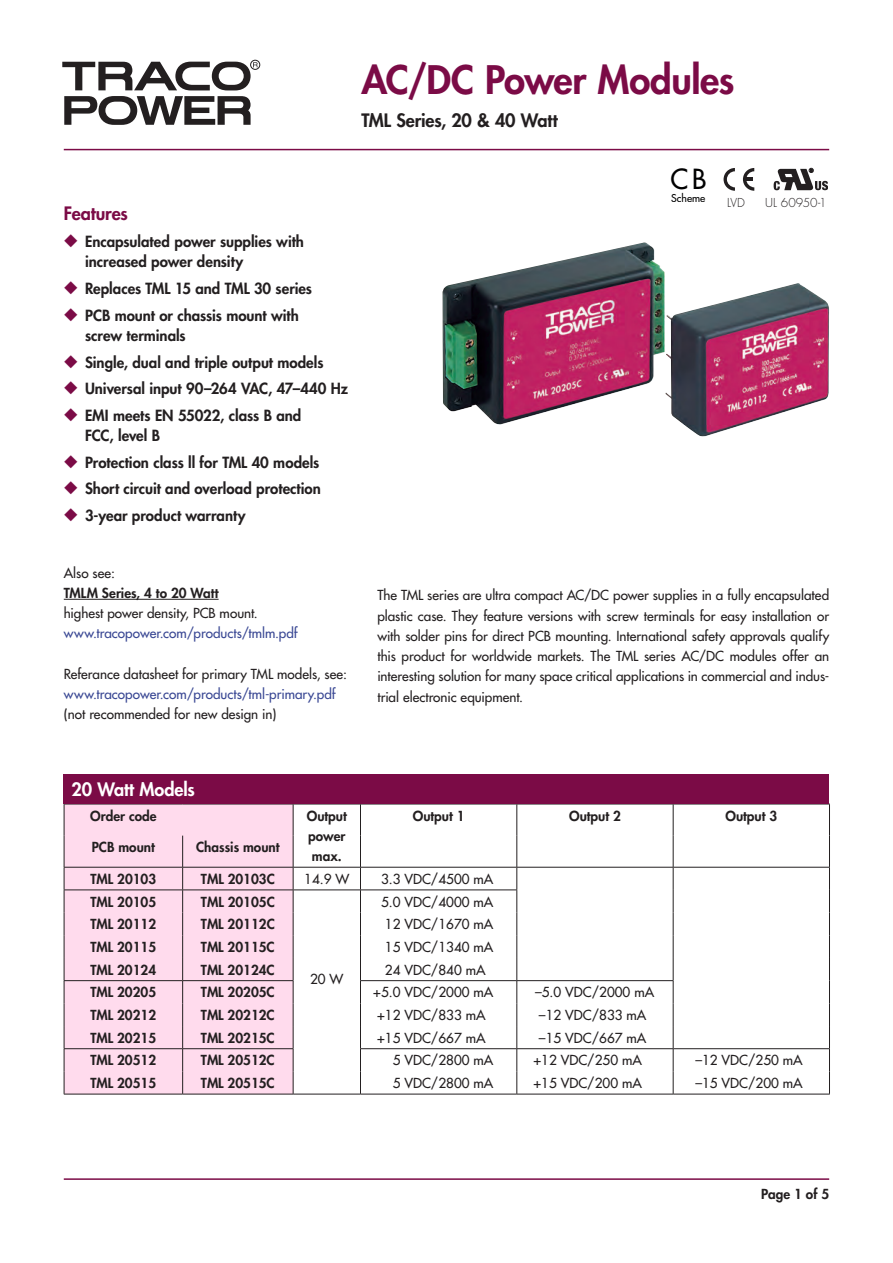
<style>
.page{position:relative;width:893px;height:1263px;background:#fff}
.page>*{position:absolute;margin:0;border:0;box-sizing:border-box;transform-origin:0 0}
.t1{font:800 38.25px "Futura";letter-spacing:-.015em;color:#7b0b46}
.t2{font:27px "Futura";color:#000001}
.t3{font:800 18px "Futura";letter-spacing:-.01em;color:#231f20}
.t4{font:800 18px "Futura";letter-spacing:-.005em;color:#fff}
.t5{font:800 18px "Futura";letter-spacing:-.01em;color:#7b0b46}
.t6{font:800 15px/20.2px "Futura";color:#231f20}
.t7{font:13.5px/20.2px "Futura";color:#231f20;text-align:justify}
.t8{font:800 13.5px/20.2px "Futura";color:#231f20;text-align:justify}
.t9{font:13.5px "Futura";letter-spacing:.005em;color:#3a4894}
.t10{font:300 12px "Futura";letter-spacing:.005em;color:#231f20}
.t11{font:10.5px "Futura";color:#000001}
.s1{color:#7b0b46}
</style>
<div class="page">
<div style="left:250px;top:60px;width:10px;height:10px;border:1px solid #231f20;border-radius:50%"></div>
<svg style="left:64px;top:96px;width:187px;height:29px"></svg>
<svg style="left:62px;top:62px;width:196px;height:28px"></svg>
<hr style="left:64px;top:1178px;width:765px;height:2px;background:#7b0b46">
<hr style="left:64px;top:149px;width:765px;height:1px;background:#7b0b46">
<div style="left:65px;top:805px;width:228px;height:289px;background:#ffdbed"></div>
<hr style="left:64px;top:804px;width:119px;height:1px;background:#231f20">
<hr style="left:64px;top:804px;width:1px;height:32px;background:#231f20">
<hr style="left:183px;top:804px;width:110px;height:1px;background:#231f20">
<hr style="left:293px;top:804px;width:67px;height:1px;background:#231f20">
<hr style="left:293px;top:804px;width:1px;height:32px;background:#231f20">
<hr style="left:360px;top:804px;width:157px;height:1px;background:#231f20">
<hr style="left:360px;top:804px;width:1px;height:32px;background:#231f20">
<hr style="left:517px;top:804px;width:156px;height:1px;background:#231f20">
<hr style="left:516px;top:804px;width:1px;height:32px;background:#231f20">
<hr style="left:673px;top:804px;width:157px;height:1px;background:#231f20">
<hr style="left:673px;top:804px;width:1px;height:32px;background:#231f20">
<hr style="left:829px;top:804px;width:1px;height:32px;background:#231f20">
<hr style="left:64px;top:836px;width:1px;height:31px;background:#231f20">
<hr style="left:182px;top:836px;width:1px;height:31px;background:#231f20">
<hr style="left:293px;top:836px;width:1px;height:31px;background:#231f20">
<hr style="left:360px;top:836px;width:1px;height:31px;background:#231f20">
<hr style="left:516px;top:836px;width:1px;height:31px;background:#231f20">
<hr style="left:673px;top:836px;width:1px;height:31px;background:#231f20">
<hr style="left:829px;top:836px;width:1px;height:31px;background:#231f20">
<hr style="left:517px;top:867px;width:156px;height:1px;background:#231f20">
<hr style="left:673px;top:867px;width:157px;height:1px;background:#231f20">
<hr style="left:64px;top:1094px;width:119px;height:1px;background:#231f20">
<hr style="left:183px;top:1094px;width:110px;height:1px;background:#231f20">
<hr style="left:293px;top:1094px;width:67px;height:1px;background:#231f20">
<hr style="left:360px;top:1094px;width:157px;height:1px;background:#231f20">
<hr style="left:517px;top:1094px;width:156px;height:1px;background:#231f20">
<hr style="left:673px;top:1094px;width:157px;height:1px;background:#231f20">
<hr style="left:64px;top:980px;width:119px;height:1px;background:#231f20">
<hr style="left:183px;top:980px;width:110px;height:1px;background:#231f20">
<hr style="left:360px;top:980px;width:157px;height:1px;background:#231f20">
<hr style="left:517px;top:980px;width:156px;height:1px;background:#231f20">
<svg style="left:673px;top:867px;width:1px;height:227px"></svg>
<svg style="left:829px;top:867px;width:1px;height:227px"></svg>
<hr style="left:64px;top:1048px;width:119px;height:1px;background:#231f20">
<hr style="left:183px;top:1048px;width:110px;height:1px;background:#231f20">
<hr style="left:360px;top:1048px;width:157px;height:1px;background:#231f20">
<hr style="left:517px;top:1048px;width:156px;height:1px;background:#231f20">
<hr style="left:673px;top:1048px;width:157px;height:1px;background:#231f20">
<hr style="left:64px;top:867px;width:119px;height:1px;background:#231f20">
<svg style="left:64px;top:867px;width:1px;height:227px"></svg>
<hr style="left:183px;top:867px;width:110px;height:1px;background:#231f20">
<svg style="left:182px;top:867px;width:1px;height:227px"></svg>
<hr style="left:293px;top:867px;width:67px;height:1px;background:#231f20">
<svg style="left:293px;top:867px;width:1px;height:227px"></svg>
<hr style="left:360px;top:867px;width:157px;height:1px;background:#231f20">
<svg style="left:360px;top:867px;width:1px;height:227px"></svg>
<svg style="left:516px;top:867px;width:1px;height:227px"></svg>
<hr style="left:64px;top:889px;width:119px;height:1px;background:#231f20">
<hr style="left:183px;top:889px;width:110px;height:1px;background:#231f20">
<hr style="left:293px;top:889px;width:67px;height:1px;background:#231f20">
<hr style="left:360px;top:889px;width:157px;height:1px;background:#231f20">
<div style="left:64px;top:774px;width:765px;height:30px;background:#7b0b46"></div>
<svg style="left:774px;top:168px;width:53px;height:22px"></svg>
<svg style="left:724px;top:168px;width:11px;height:23px"></svg>
<svg style="left:743px;top:168px;width:11px;height:23px"></svg>
<img style="left:442px;top:242px;width:387px;height:195px">
<hr style="left:64px;top:599px;width:155px;height:1px;background:#231f20">
<h1 class="t1" style="left:361px;top:56px;width:375px">AC/DC Power Modules</h1>
<h3 class="t3" style="left:361px;top:109px;width:198px">TML Series, 20 &amp; 40 Watt</h3>
<h3 class="t5" style="left:64px;top:202px;width:66px">Features</h3>
<p class="t6" style="left:85px;top:231px;width:221px;text-indent:-21px"><span class="s1">◆</span> Encapsulated power supplies with increased power density</p>
<p class="t6" style="left:64px;top:278px;width:250px"><span class="s1">◆</span> Replaces TML 15 and TML 30 series</p>
<p class="t6" style="left:85px;top:305px;width:215px;text-indent:-21px"><span class="s1">◆</span> PCB mount or chassis mount with screw terminals</p>
<p class="t6" style="left:64px;top:352px;width:261px"><span class="s1">◆</span> Single, dual and triple output models</p>
<p class="t6" style="left:64px;top:378px;width:286px"><span class="s1">◆</span> Universal input 90–264 VAC, 47–440 Hz</p>
<p class="t6" style="left:85px;top:405px;width:218px;text-indent:-21px"><span class="s1">◆</span> EMI meets EN 55022, class B and<br>FCC, level B</p>
<p class="t6" style="left:64px;top:452px;width:257px"><span class="s1">◆</span> Protection class ll for TML 40 models</p>
<p class="t6" style="left:64px;top:479px;width:259px"><span class="s1">◆</span> Short circuit and overload protection</p>
<p class="t6" style="left:64px;top:505px;width:183px"><span class="s1">◆</span> 3-year product warranty</p>
<h2 class="t2" style="left:670px;top:162px;width:38px">CB</h2>
<p class="t11" style="left:671px;top:191px;width:36px">Scheme</p>
<p class="t10" style="left:727px;top:196px;width:19px">LVD</p>
<p class="t10" style="left:765px;top:196px;width:63px">UL 60950-1</p>
<p class="t7" style="left:64px;top:563px;width:53px">Also see:</p>
<p class="t8" style="left:64px;top:583px;width:156px">TMLM Series, 4 to 20 Watt</p>
<p class="t7" style="left:64px;top:603px;width:196px">highest power density, PCB mount.</p>
<p class="t9" style="left:64px;top:625px;width:235px">www.tracopower.com/products/tmlm.pdf</p>
<p class="t7" style="left:64px;top:664px;width:285px">Referance datasheet for primary TML models, see:</p>
<p class="t9" style="left:64px;top:686px;width:273px">www.tracopower.com/products/tml-primary.pdf</p>
<p class="t7" style="left:64px;top:704px;width:214px">(not recommended for new design in)</p>
<p class="t7" style="left:377px;top:585px;width:453px">The TML series are ultra compact AC/DC power supplies in a fully encapsulated plastic case. They feature versions with screw terminals for easy installation or with solder pins for direct PCB mounting. International safety approvals qualify this product for worldwide markets. The TML series AC/DC modules offer an interesting solution for many space critical applications in commercial and indus&shy;trial electronic equipment.</p>
<h3 class="t4" style="left:72px;top:778px;width:125px">20 Watt Models</h3>
<p class="t8" style="left:90px;top:806px;width:68px">Order code</p>
<p class="t8" style="left:307px;top:806px;width:42px">Output power max.</p>
<p class="t8" style="left:413px;top:806px;width:53px">Output 1</p>
<p class="t8" style="left:569px;top:806px;width:53px">Output 2</p>
<p class="t8" style="left:725px;top:806px;width:53px">Output 3</p>
<p class="t8" style="left:92px;top:837px;width:65px">PCB mount</p>
<p class="t8" style="left:196px;top:837px;width:85px">Chassis mount</p>
<p class="t8" style="left:90px;top:869px;width:67px">TML 20103</p>
<p class="t8" style="left:201px;top:869px;width:75px">TML 20103C</p>
<p class="t7" style="left:304px;top:869px;width:47px">14.9 W</p>
<p class="t7" style="left:381px;top:869px;width:114px">3.3 VDC/4500 mA</p>
<p class="t8" style="left:90px;top:891px;width:67px">TML 20105</p>
<p class="t8" style="left:201px;top:891px;width:75px">TML 20105C</p>
<p class="t7" style="left:381px;top:891px;width:114px">5.0 VDC/4000 mA</p>
<p class="t8" style="left:90px;top:914px;width:67px">TML 20112</p>
<p class="t8" style="left:201px;top:914px;width:75px">TML 20112C</p>
<p class="t7" style="left:385px;top:914px;width:110px">12 VDC/1670 mA</p>
<p class="t8" style="left:90px;top:937px;width:67px">TML 20115</p>
<p class="t8" style="left:201px;top:937px;width:75px">TML 20115C</p>
<p class="t7" style="left:385px;top:937px;width:110px">15 VDC/1340 mA</p>
<p class="t8" style="left:90px;top:959px;width:67px">TML 20124</p>
<p class="t8" style="left:201px;top:959px;width:75px">TML 20124C</p>
<p class="t7" style="left:310px;top:968px;width:35px">20 W</p>
<p class="t7" style="left:385px;top:959px;width:102px">24 VDC/840 mA</p>
<p class="t8" style="left:90px;top:982px;width:67px">TML 20205</p>
<p class="t8" style="left:201px;top:982px;width:75px">TML 20205C</p>
<p class="t7" style="left:373px;top:982px;width:122px">+5.0 VDC/2000 mA</p>
<p class="t7" style="left:535px;top:982px;width:121px">–5.0 VDC/2000 mA</p>
<p class="t8" style="left:90px;top:1005px;width:67px">TML 20212</p>
<p class="t8" style="left:201px;top:1005px;width:75px">TML 20212C</p>
<p class="t7" style="left:377px;top:1005px;width:110px">+12 VDC/833 mA</p>
<p class="t7" style="left:539px;top:1005px;width:109px">–12 VDC/833 mA</p>
<p class="t8" style="left:90px;top:1027px;width:67px">TML 20215</p>
<p class="t8" style="left:201px;top:1027px;width:75px">TML 20215C</p>
<p class="t7" style="left:377px;top:1027px;width:110px">+15 VDC/667 mA</p>
<p class="t7" style="left:539px;top:1027px;width:109px">–15 VDC/667 mA</p>
<p class="t8" style="left:90px;top:1050px;width:67px">TML 20512</p>
<p class="t8" style="left:201px;top:1050px;width:75px">TML 20512C</p>
<p class="t7" style="left:393px;top:1050px;width:102px">5 VDC/2800 mA</p>
<p class="t7" style="left:533px;top:1050px;width:110px">+12 VDC/250 mA</p>
<p class="t7" style="left:695px;top:1050px;width:109px">–12 VDC/250 mA</p>
<p class="t8" style="left:90px;top:1073px;width:67px">TML 20515</p>
<p class="t8" style="left:201px;top:1073px;width:75px">TML 20515C</p>
<p class="t7" style="left:393px;top:1073px;width:102px">5 VDC/2800 mA</p>
<p class="t7" style="left:533px;top:1073px;width:110px">+15 VDC/200 mA</p>
<p class="t7" style="left:695px;top:1073px;width:109px">–15 VDC/200 mA</p>
<p class="t8" style="left:761px;top:1184px;width:69px">Page 1 of 5</p>
</div>
